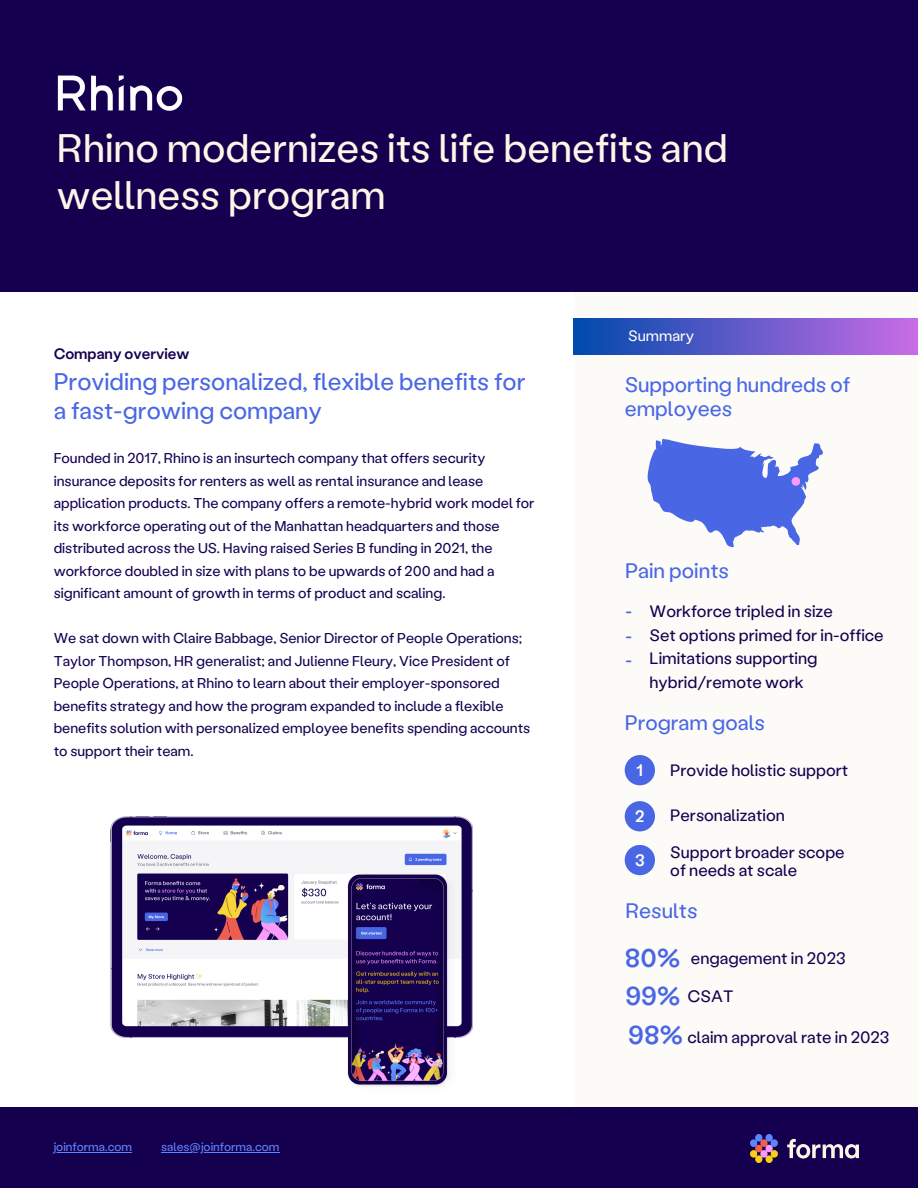
<style>
.page{position:relative;width:918px;height:1188px;background:#fff}
.page>*{position:absolute;margin:0;border:0;box-sizing:border-box;transform-origin:0 0}
.t1{font:39.9px/47px "Labil Grotesk";color:#fff5e7}
.t2{font:500 25.8px "Labil Grotesk";color:#4967e5}
.t3{font:24px/28.2px "Labil Grotesk";color:#4967e5}
.t4{font:21px/24.8px "Labil Grotesk";color:#4967e5}
.t5{font:16.5px/23.7px "Labil Grotesk";color:#150050}
.t6{font:500 16.5px "Labil Grotesk";color:#4967e5}
.t7{font:500 16.5px "Labil Grotesk";color:#fff}
.t8{font:500 15px "Labil Grotesk";color:#150050}
.t9{font:15px "Labil Grotesk";color:#fdfbf8}
.t10{font:14.25px/22.5px "Labil Grotesk";color:#150050}
.t11{font:12px "Labil Grotesk";color:#5e85fe}
</style>
<div class="page">
<div style="left:574px;top:167px;width:344px;height:940px;background:#fdfbf8"></div>
<div style="left:0;top:1107px;width:918px;height:81px;background:#150050"></div>
<div style="left:0;top:0;width:918px;height:292px;background:#150050"></div>
<img style="left:751px;top:1134px;width:108px;height:29px">
<div style="left:625px;top:755px;width:30px;height:30px;background:#4967e5;border-radius:50%"></div>
<div style="left:625px;top:801px;width:30px;height:30px;background:#4967e5;border-radius:50%"></div>
<div style="left:625px;top:845px;width:30px;height:30px;background:#4967e5;border-radius:50%"></div>
<div style="left:574px;top:319px;width:344px;height:36px;background:linear-gradient(to right,#004aad,#c96ce5)"></div>
<img style="left:110px;top:816px;width:362px;height:222px">
<img style="left:343px;top:868px;width:118px;height:219px">
<svg style="left:648px;top:439px;width:176px;height:108px"></svg>
<div style="left:792px;top:477px;width:8px;height:9px;background:#fa9bfa;border-radius:50%"></div>
<img style="left:57px;top:75px;width:126px;height:36px">
<hr style="left:54px;top:1152px;width:78px;height:1px;background:#5e85fe">
<hr style="left:161px;top:1152px;width:119px;height:1px;background:#5e85fe">
<h3 class="t1" style="left:57px;top:123px;width:672px">Rhino modernizes its life benefits and wellness program</h3>
<h5 class="t8" style="left:54px;top:343px;width:137px">Company overview</h5>
<p class="t3" style="left:54px;top:367px;width:473px">Providing personalized, flexible benefits for a fast-growing company</p>
<p class="t10" style="left:54px;top:446px;width:482px">Founded in 2017, Rhino is an insurtech company that offers security insurance deposits for renters as well as rental insurance and lease application products. The company offers a remote-hybrid work model for its workforce operating out of the Manhattan headquarters and those distributed across the US. Having raised Series B funding in 2021, the workforce doubled in size with plans to be upwards of 200 and had a significant amount of growth in terms of product and scaling.</p>
<h5 class="t10" style="left:54px;top:626px;width:478px">We sat down with Claire Babbage, Senior Director of People Operations; Taylor Thompson, HR generalist; and Julienne Fleury, Vice President of People Operations, at Rhino to learn about their employer-sponsored benefits strategy and how the program expanded to include a flexible benefits solution with personalized employee benefits spending accounts to support their team.</h5>
<p class="t11" style="left:54px;top:1139px;width:80px">joinforma.com</p>
<h5 class="t11" style="left:161px;top:1139px;width:120px">sales@joinforma.com</h5>
<p class="t9" style="left:628px;top:325px;width:67px">Summary</p>
<p class="t4" style="left:625px;top:371px;width:227px">Supporting hundreds of employees</p>
<h3 class="t4" style="left:625px;top:557px;width:105px">Pain points</h3>
<h5 class="t6" style="left:625px;top:600px;width:8px">-</h5>
<h3 class="t6" style="left:625px;top:625px;width:8px">-</h3>
<h2 class="t6" style="left:625px;top:649px;width:8px">-</h2>
<p class="t5" style="left:650px;top:599px;width:236px">Workforce tripled in size<br>Set options primed for in-office<br>Limitations supporting hybrid/remote work</p>
<p class="t4" style="left:625px;top:710px;width:142px">Program goals</p>
<h2 class="t7" style="left:637px;top:759px;width:8px">1</h2>
<h2 class="t5" style="left:670px;top:758px;width:179px">Provide holistic support</h2>
<h5 class="t7" style="left:635px;top:805px;width:11px">2</h5>
<h4 class="t7" style="left:635px;top:849px;width:11px">3</h4>
<h5 class="t5" style="left:670px;top:803px;width:116px">Personalization</h5>
<h5 class="t5" style="left:670px;top:843px;width:176px;line-height:18px">Support broader scope of needs at scale</h5>
<p class="t4" style="left:625px;top:897px;width:73px">Results</p>
<h6 class="t2" style="left:625px;top:940px;width:57px">80%</h6>
<h2 class="t5" style="left:691px;top:945px;width:156px">engagement in 2023</h2>
<p class="t2" style="left:625px;top:978px;width:57px">99%</p>
<h6 class="t5" style="left:688px;top:984px;width:47px">CSAT</h6>
<p class="t2" style="left:628px;top:1017px;width:56px">98%</p>
<p class="t5" style="left:688px;top:1025px;width:203px">claim approval rate in 2023</p>
</div>
